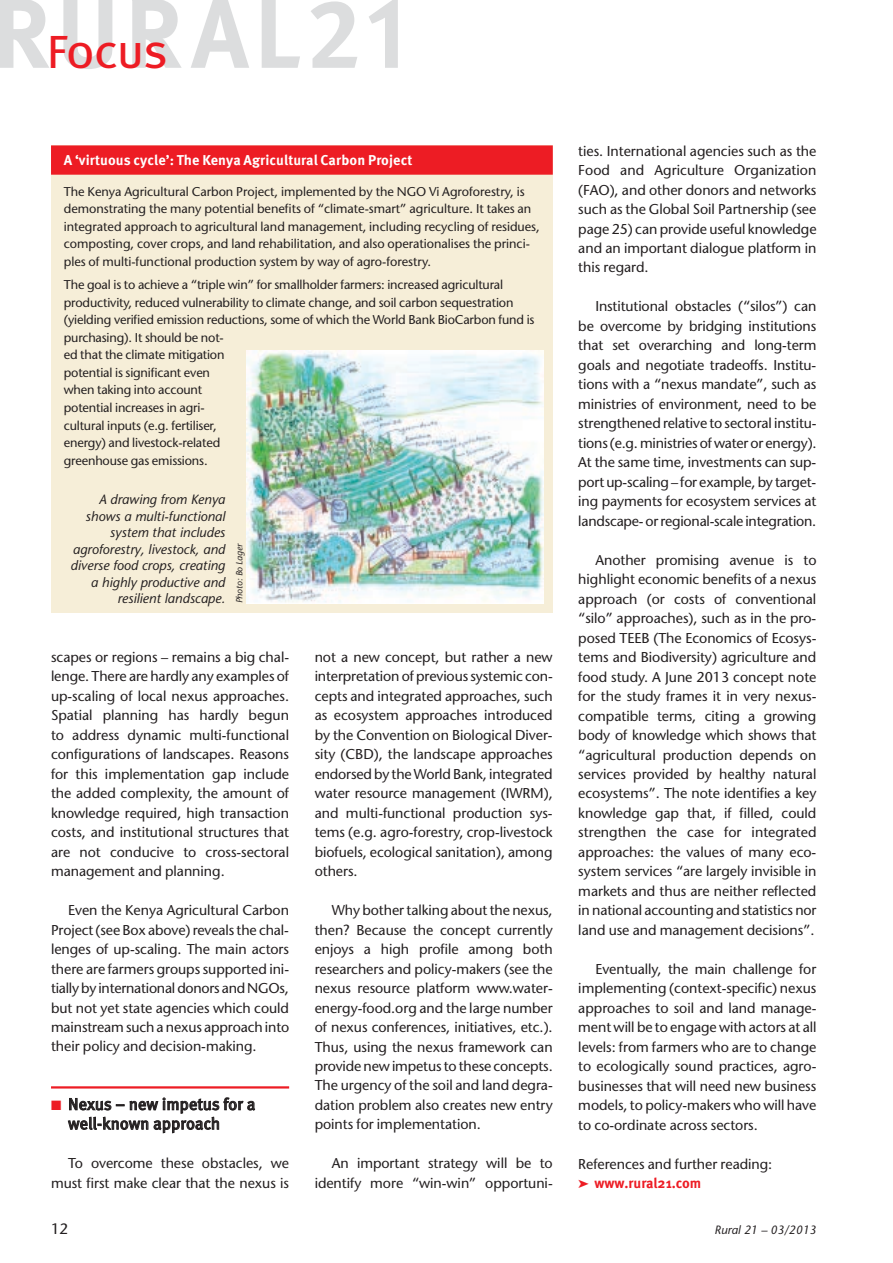
<style>
.page{position:relative;width:893px;height:1263px;background:#fff}
.page>*{position:absolute;margin:0;border:0;box-sizing:border-box;transform-origin:0 0}
.t1{font:46.5px "Meta Pro";letter-spacing:-.04em;color:#ed1c24}
.t2{font:16.5px/19.5px "Meta Pro";color:#231f20}
.t3{font:15px "Stone Sans";color:#231f20}
.t4{font:14.25px/19.5px "Stone Sans";letter-spacing:-.005em;color:#231f20;text-align:justify}
.t5{font:700 14.25px "Meta Pro";letter-spacing:.01em;color:#fff}
.t6{font:700 14.25px "Meta Pro";color:#ed1c24}
.t7{font:italic 13.5px/16.5px "Stone Sans";color:#231f20;text-align:right}
.t8{font:12.75px/17.5px "Stone Sans";letter-spacing:-.015em;color:#231f20}
.t9{font:italic 12px "Stone Sans";color:#231f20}
.t10{font:italic 9px "Stone Sans";color:#231f20}
.s1{color:#ed1c24}
</style>
<div class="page">
<svg style="left:63px;top:0;width:49px;height:69px"></svg>
<svg style="left:191px;top:0;width:58px;height:68px"></svg>
<svg style="left:262px;top:0;width:38px;height:68px"></svg>
<svg style="left:311px;top:1px;width:46px;height:67px"></svg>
<svg style="left:369px;top:0;width:29px;height:68px"></svg>
<svg style="left:0;top:0;width:49px;height:68px"></svg>
<svg style="left:132px;top:0;width:50px;height:68px"></svg>
<hr style="left:51px;top:1086px;width:238px;height:2px;background:#ed1c24">
<svg style="left:68px;top:1097px;width:187px;height:36px"></svg>
<div style="left:51px;top:146px;width:502px;height:467px;background:#f6eed8"></div>
<div style="left:51px;top:145px;width:502px;height:30px;background:#ed1c24"></div>
<img style="left:246px;top:350px;width:298px;height:253px">
<h1 class="t1" style="left:47px;top:22px;width:123px">Focus</h1>
<p class="t5" style="left:64px;top:151px;width:350px">A ‘virtuous cycle’: The Kenya Agricultural Carbon Project</p>
<p class="t8" style="left:64px;top:182px;width:478px">The Kenya Agricultural Carbon Project, implemented by the NGO Vi Agroforestry, is demonstrating the many potential benefits of “climate-smart” agriculture. It takes an integrated approach to agricultural land management, including recycling of residues, composting, cover crops, and land rehabilitation, and also operationalises the princi&shy;ples of multi-functional production system by way of agro-forestry.</p>
<p class="t8" style="left:64px;top:276px;width:472px">The goal is to achieve a “triple win” for smallholder farmers: increased agricultural productivity, reduced vulnerability to climate change, and soil carbon sequestration (yielding verified emission reductions, some of which the World Bank BioCarbon fund is purchasing). It should be not-<br>ed that the climate mitigation<br>potential is significant even<br>when taking into account<br>potential increases in agri-<br>cultural inputs (e.g. fertiliser,<br>energy) and livestock-related<br>greenhouse gas emissions.</p>
<p class="t7" style="left:71px;top:491px;width:156px">A drawing from Kenya shows a multi-functional system that includes agroforestry, livestock, and diverse food crops, creating a highly productive and resilient landscape.</p>
<p class="t10" style="left:234px;top:603px;width:62px;rotate:-90deg">Photo: Bo Lager</p>
<p class="t4" style="left:51px;top:647px;width:240px">scapes or regions – remains a big chal&shy;lenge. There are hardly any examples of up-scaling of local nexus approaches.<br>Spatial planning has hardly begun to address dynamic multi-functional configurations of landscapes. Reasons for this implementation gap include the added complexity, the amount of knowledge required, high transaction costs, and institutional structures that are not conducive to cross-sectoral management and planning.</p>
<p class="t4" style="left:51px;top:900px;width:240px;text-indent:17px">Even the Kenya Agricultural Carbon Project (see Box above) reveals the chal&shy;lenges of up-scaling. The main actors there are farmers groups supported ini&shy;tially by international donors and NGOs, but not yet state agencies which could mainstream such a nexus approach into their policy and decision-making.</p>
<p class="t2" style="left:68px;top:1095px;width:189px;text-indent:-17px"><span class="s1">■</span> Nexus – new impetus for a well-known approach</p>
<p class="t4" style="left:51px;top:1153px;width:240px;text-align:right">To overcome these obstacles, we must first make clear that the nexus is</p>
<p class="t4" style="left:315px;top:647px;width:240px">not a new concept, but rather a new interpretation of previous systemic con&shy;cepts and integrated approaches, such as ecosystem approaches introduced by the Convention on Biological Diver&shy;sity (CBD), the landscape approaches endorsed by the World Bank, integrated water resource management (IWRM), and multi-functional production sys&shy;tems (e.g. agro-forestry, crop-livestock biofuels, ecological sanitation), among others.</p>
<p class="t4" style="left:315px;top:900px;width:240px;text-indent:17px">Why bother talking about the nexus, then? Because the concept currently enjoys a high profile among both researchers and policy-makers (see the nexus resource platform www.water&shy;energy-food.org and the large number of nexus conferences, initiatives, etc.).<br>Thus, using the nexus framework can provide new impetus to these concepts.<br>The urgency of the soil and land degra&shy;dation problem also creates new entry points for implementation.</p>
<p class="t4" style="left:315px;top:1154px;width:240px;text-align:right">An important strategy will be to identify more “win-win” opportuni-</p>
<p class="t4" style="left:578px;top:141px;width:240px">ties. International agencies such as the Food and Agriculture Organization (FAO), and other donors and networks such as the Global Soil Partnership (see page 25) can provide useful knowledge and an important dialogue platform in this regard.</p>
<p class="t4" style="left:578px;top:297px;width:240px;text-indent:17px">Institutional obstacles (“silos”) can be overcome by bridging institutions that set overarching and long-term goals and negotiate tradeoffs. Institu&shy;tions with a “nexus mandate”, such as ministries of environment, need to be strengthened relative to sectoral institu&shy;tions (e.g. ministries of water or energy).<br>At the same time, investments can sup&shy;port up-scaling – for example, by target&shy;ing payments for ecosystem services at landscape- or regional-scale integration.</p>
<p class="t4" style="left:578px;top:550px;width:240px;text-indent:17px">Another promising avenue is to highlight economic benefits of a nexus approach (or costs of conventional “silo” approaches), such as in the pro&shy;posed TEEB (The Economics of Ecosys&shy;tems and Biodiversity) agriculture and food study. A June 2013 concept note for the study frames it in very nexus&shy;compatible terms, citing a growing body of knowledge which shows that “agricultural production depends on services provided by healthy natural ecosystems”. The note identifies a key knowledge gap that, if filled, could strengthen the case for integrated approaches: the values of many eco&shy;system services “are largely invisible in markets and thus are neither reflected in national accounting and statistics nor land use and management decisions”.</p>
<p class="t4" style="left:578px;top:959px;width:240px;text-indent:17px">Eventually, the main challenge for implementing (context-specific) nexus approaches to soil and land manage&shy;ment will be to engage with actors at all levels: from farmers who are to change to ecologically sound practices, agro&shy;businesses that will need new business models, to policy-makers who will have to co-ordinate across sectors.</p>
<p class="t4" style="left:578px;top:1154px;width:196px">References and further reading:</p>
<p class="t6" style="left:578px;top:1174px;width:125px">➤ www.rural21.com</p>
<p class="t3" style="left:51px;top:1220px;width:19px">12</p>
<p class="t9" style="left:715px;top:1222px;width:103px">Rural 21 – 03/2013</p>
</div>
